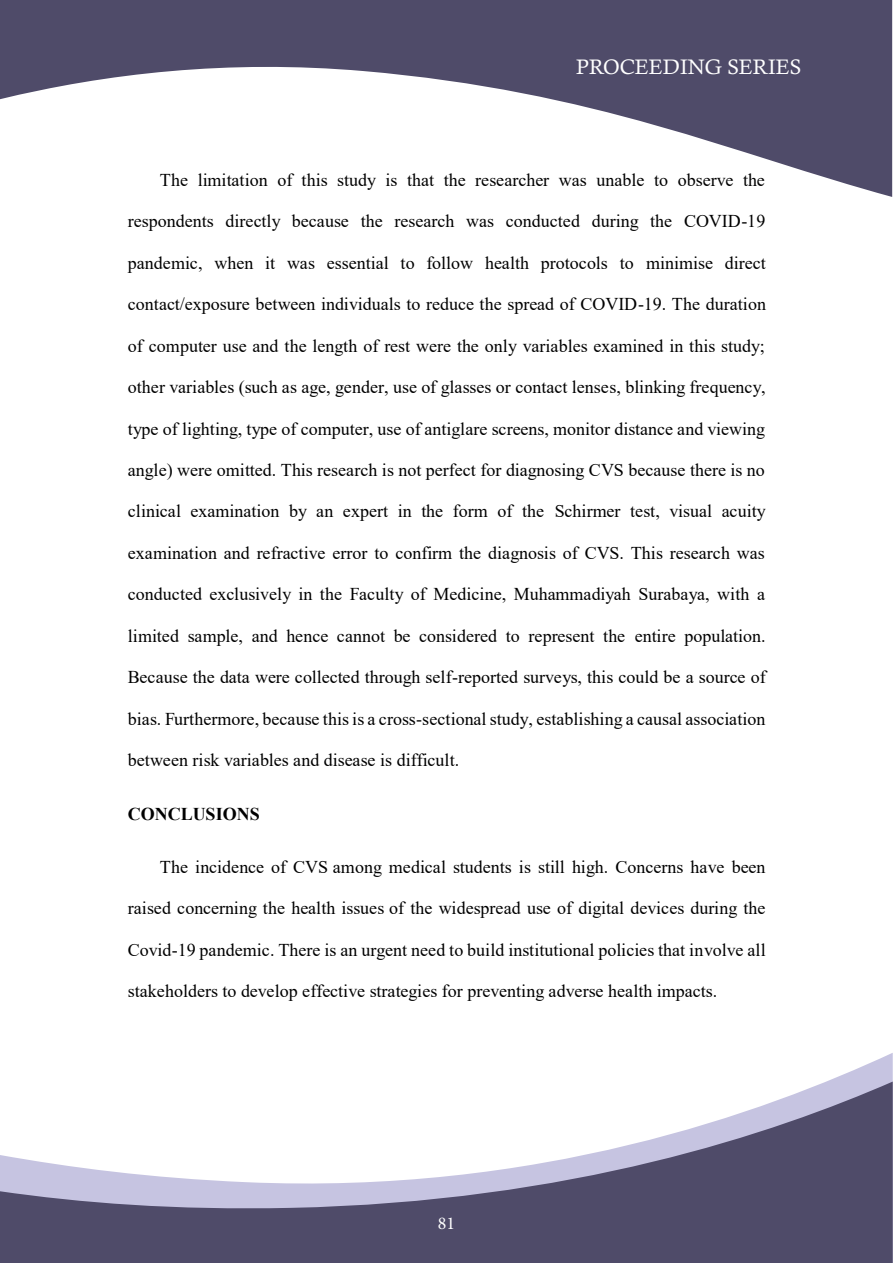
<style>
.page{position:relative;width:893px;height:1263px;background:#fff}
.page>*{position:absolute;margin:0;border:0;box-sizing:border-box;transform-origin:0 0}
.t1{font:21px "Calisto";color:#fff}
.t2{font:18px "Times New Roman";color:#000}
.t3{font:700 18px "Times New Roman";letter-spacing:-.005em;color:#000}
.t4{font:18px "Minion Pro";color:#fff}
</style>
<div class="page">
<svg style="left:828px;top:1053px;width:65px;height:28px"></svg>
<svg style="left:0;top:1081px;width:893px;height:182px"></svg>
<svg style="left:0;top:0;width:892px;height:197px;fill:#4f4b69"></svg>
<p class="t1" style="left:576px;top:55px;width:227px">PROCEEDING SERIES</p>
<p class="t2" style="left:160px;top:167px;width:606px">The limitation of this study is that the researcher was unable to observe the</p>
<p class="t2" style="left:128px;top:209px;width:639px">respondents directly because the research was conducted during the COVID-19</p>
<p class="t2" style="left:128px;top:250px;width:639px">pandemic, when it was essential to follow health protocols to minimise direct</p>
<p class="t2" style="left:128px;top:292px;width:640px">contact/exposure between individuals to reduce the spread of COVID-19. The duration</p>
<p class="t2" style="left:128px;top:333px;width:638px">of computer use and the length of rest were the only variables examined in this study;</p>
<p class="t2" style="left:128px;top:374px;width:639px">other variables (such as age, gender, use of glasses or contact lenses, blinking frequency,</p>
<p class="t2" style="left:128px;top:416px;width:639px">type of lighting, type of computer, use of antiglare screens, monitor distance and viewing</p>
<p class="t2" style="left:128px;top:457px;width:639px">angle) were omitted. This research is not perfect for diagnosing CVS because there is no</p>
<p class="t2" style="left:128px;top:499px;width:639px">clinical examination by an expert in the form of the Schirmer test, visual acuity</p>
<p class="t2" style="left:128px;top:540px;width:639px">examination and refractive error to confirm the diagnosis of CVS. This research was</p>
<p class="t2" style="left:128px;top:581px;width:639px">conducted exclusively in the Faculty of Medicine, Muhammadiyah Surabaya, with a</p>
<p class="t2" style="left:128px;top:623px;width:639px">limited sample, and hence cannot be considered to represent the entire population.</p>
<p class="t2" style="left:128px;top:664px;width:639px">Because the data were collected through self-reported surveys, this could be a source of</p>
<p class="t2" style="left:128px;top:706px;width:639px">bias. Furthermore, because this is a cross-sectional study, establishing a causal association</p>
<p class="t2" style="left:128px;top:747px;width:333px">between risk variables and disease is difficult.</p>
<p class="t3" style="left:128px;top:801px;width:133px">CONCLUSIONS</p>
<p class="t2" style="left:160px;top:854px;width:607px">The incidence of CVS among medical students is still high. Concerns have been</p>
<p class="t2" style="left:128px;top:895px;width:639px">raised concerning the health issues of the widespread use of digital devices during the</p>
<p class="t2" style="left:128px;top:937px;width:639px">Covid-19 pandemic. There is an urgent need to build institutional policies that involve all</p>
<p class="t2" style="left:128px;top:978px;width:591px">stakeholders to develop effective strategies for preventing adverse health impacts.</p>
<p class="t4" style="left:438px;top:1211px;width:19px">81</p>
</div>
